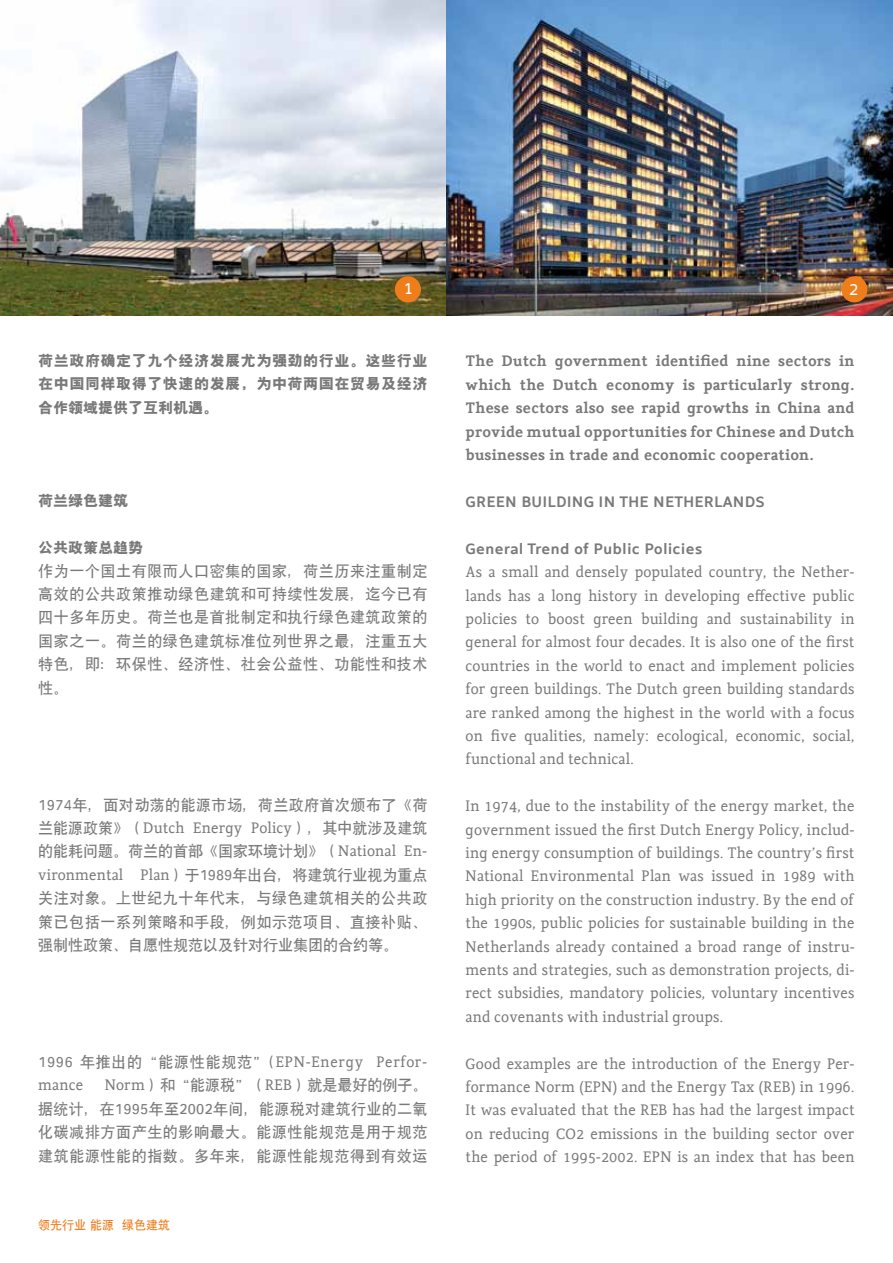
<style>
.page{position:relative;width:893px;height:1263px;background:#fff}
.page>*{position:absolute;margin:0;border:0;box-sizing:border-box;transform-origin:0 0}
.t1{font:18px "Holland Sans";color:#fff}
.t2{font:15px/23.4px "Holland Serif";color:#797979;text-align:justify}
.t3{font:15px/23.4px "SIL Hei Med Jian";letter-spacing:.04em;color:#797979;text-align:justify}
.t4{font:700 15px/23.4px "Holland Serif";color:#797979;text-align:justify}
.t5{font:15px/23.4px "H Yb 9 gj";letter-spacing:.04em;color:#797979;text-align:justify}
.t6{font:700 15px "Holland Sans";color:#797979}
.t7{font:15px "H Yb 9 gj";color:#797979}
.t8{font:12px "SIL Hei Med Jian";color:#ef7d1b}
.s1{font-family:"SIL Hei Med Jian"}
.s2{font-family:"Holland Serif"}
</style>
<div class="page">
<img style="left:0;top:0;width:893px;height:316px">
<div style="left:395px;top:276px;width:26px;height:26px;background:#ef7d1b;border-radius:50%"></div>
<div style="left:841px;top:276px;width:26px;height:26px;background:#ef7d1b;border-radius:50%"></div>
<p class="t1" style="left:404px;top:274px;width:11px">1</p>
<p class="t1" style="left:849px;top:275px;width:11px">2</p>
<p class="t5" style="left:38px;top:349px;width:391px">荷兰政府确定了九个经济发展尤为强劲的行业。这些行业在中国同样取得了快速的发展，为中荷两国在贸易及经济合作领域提供了互利机遇。</p>
<p class="t5" style="left:38px;top:489px;width:92px">荷兰绿色建筑</p>
<p class="t7" style="left:38px;top:540px;width:107px">公共政策总趋势</p>
<p class="t3" style="left:38px;top:557px;width:391px">作为一个国土有限而人口密集的国家，荷兰历来注重制定高效的公共政策推动绿色建筑和可持续性发展，迄今已有四十多年历史。荷兰也是首批制定和执行绿色建筑政策的国家之一。荷兰的绿色建筑标准位列世界之最，注重五大特色，即：环保性、经济性、社会公益性、功能性和技术性。</p>
<p class="t3" style="left:38px;top:791px;width:391px">1974年，面对动荡的能源市场，荷兰政府首次颁布了《荷</p>
<p class="t2" style="left:38px;top:815px;width:391px"><span class="s1">兰能源政策》（</span>Dutch Energy Policy<span class="s1">），其中就涉及建筑</span></p>
<p class="t3" style="left:38px;top:838px;width:391px">的能耗问题。荷兰的首部《国家环境计划》（<span class="s2">National En&shy;vironmental Plan</span>）于1989年出台，将建筑行业视为重点关注对象。上世纪九十年代末，与绿色建筑相关的公共政策已包括一系列策略和手段，例如示范项目、直接补贴、强制性政策、自愿性规范以及针对行业集团的合约等。</p>
<p class="t3" style="left:38px;top:1049px;width:390px">1996 年推出的“能源性能规范”(<span class="s2">EPN-Energy Perfor-</span></p>
<p class="t2" style="left:38px;top:1072px;width:46px">mance</p>
<p class="t3" style="left:38px;top:1072px;width:391px;text-indent:66px"><span class="s2">Norm</span>）和“能源税”（<span class="s2">REB</span>）就是最好的例子。据统计，在1995年至2002年间，能源税对建筑行业的二氧化碳减排方面产生的影响最大。能源性能规范是用于规范建筑能源性能的指数。多年来，能源性能规范得到有效运</p>
<p class="t8" style="left:38px;top:1217px;width:133px">领先行业 能源 绿色建筑</p>
<p class="t4" style="left:466px;top:348px;width:391px">The Dutch government identified nine sectors in which the Dutch economy is particularly strong.<br>These sectors also see rapid growths in China and provide mutual opportunities for Chinese and Dutch businesses in trade and economic cooperation.</p>
<p class="t6" style="left:466px;top:489px;width:301px">Green Building in the N etherlands</p>
<p class="t6" style="left:466px;top:536px;width:238px">General Trend of Public Policies</p>
<p class="t2" style="left:466px;top:559px;width:391px">As a small and densely populated country, the Nether&shy;lands has a long history in developing effective public policies to boost green building and sustainability in general for almost four decades. It is also one of the first countries in the world to enact and implement policies for green buildings. The Dutch green building standards are ranked among the highest in the world with a focus on five qualities, namely: ecological, economic, social, functional and technical.</p>
<p class="t2" style="left:466px;top:793px;width:391px">In 1974, due to the instability of the energy market, the government issued the first Dutch Energy Policy, includ&shy;ing energy consumption of buildings. The country’s first National Environmental Plan was issued in 1989 with high priority on the construction industry. By the end of the 1990s, public policies for sustainable building in the Netherlands already contained a broad range of instru&shy;ments and strategies, such as demonstration projects, di&shy;rect subsidies, mandatory policies, voluntary incentives and covenants with industrial groups.</p>
<p class="t2" style="left:466px;top:1050px;width:391px">Good examples are the introduction of the Energy Per&shy;formance Norm (EPN) and the Energy Tax (REB) in 1996.<br>It was evaluated that the REB has had the largest impact on reducing CO2 emissions in the building sector over the period of 1995-2002. EPN is an index that has been</p>
</div>
